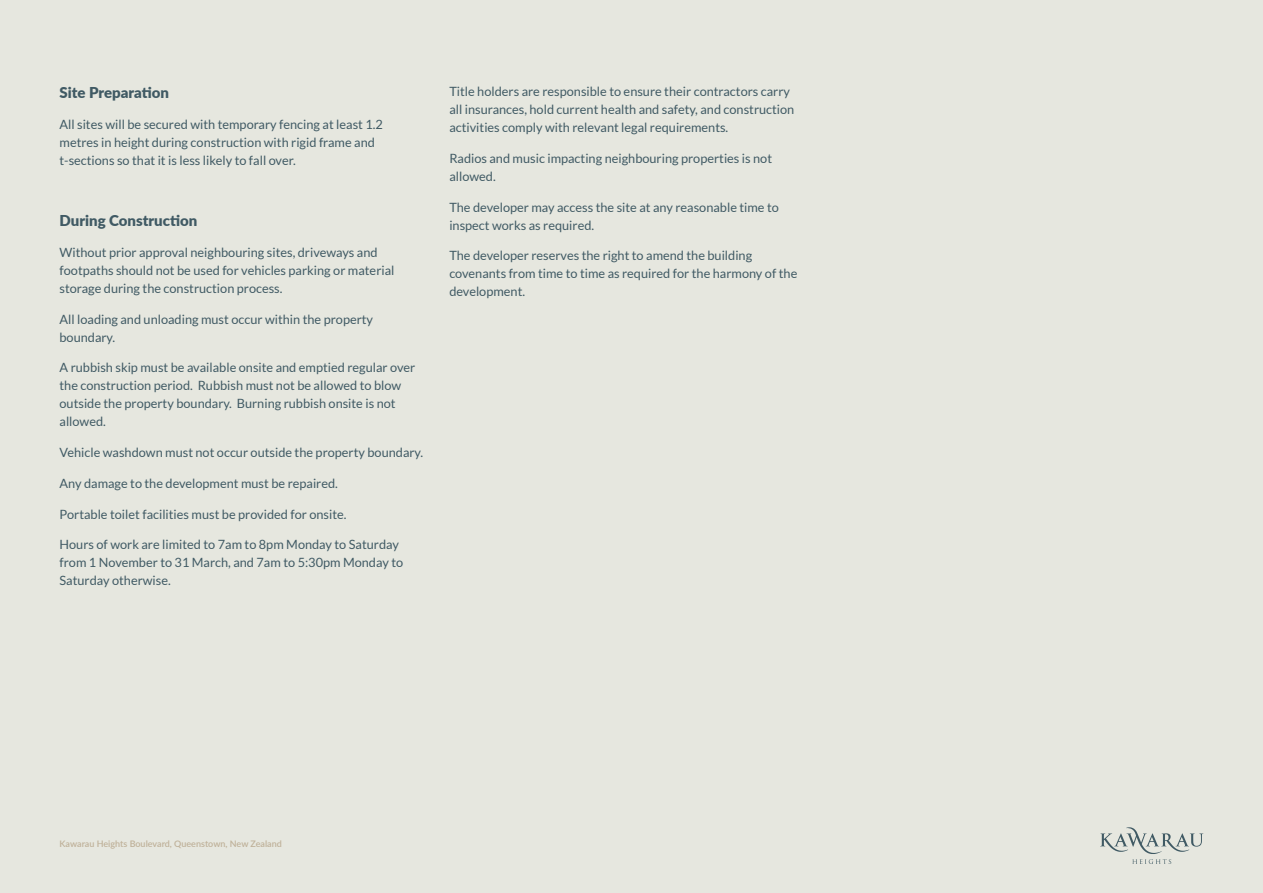
<style>
.page{position:relative;width:1263px;height:893px;background:#e6e7df}
.page>*{position:absolute;margin:0;border:0;box-sizing:border-box;transform-origin:0 0}
.Body{font:900 15px "Lato";color:#405a64}
.Body-2{font:12.75px/18px "Lato";color:#405a64}
.t1{font:600 9px "Lato";color:#bfb199}
</style>
<div class="page">
<svg style="left:1100px;top:827px;width:103px;height:37px"></svg>
<p class="Body" style="left:60px;top:81px;width:111px">Site Preparation</p>
<p class="Body-2" style="left:60px;top:115px;width:325px">All sites will be secured with temporary fencing at least 1.2 metres in height during construction with rigid frame and t-sections so that it is less likely to fall over.</p>
<p class="Body" style="left:60px;top:209px;width:139px">During Construction</p>
<p class="Body-2" style="left:60px;top:243px;width:336px">Without prior approval neighbouring sites, driveways and footpaths should not be used for vehicles parking or material storage during the construction process.</p>
<p class="Body-2" style="left:60px;top:310px;width:315px">All loading and unloading must occur within the property boundary.</p>
<p class="Body-2" style="left:60px;top:359px;width:357px">A rubbish skip must be available onsite and emptied regular over the construction period. Rubbish must not be allowed to blow outside the property boundary. Burning rubbish onsite is not allowed.</p>
<p class="Body-2" style="left:60px;top:443px;width:365px">Vehicle washdown must not occur outside the property boundary.</p>
<p class="Body-2" style="left:60px;top:474px;width:280px">Any damage to the development must be repaired.</p>
<p class="Body-2" style="left:60px;top:505px;width:289px">Portable toilet facilities must be provided for onsite.</p>
<p class="Body-2" style="left:60px;top:536px;width:345px">Hours of work are limited to 7am to 8pm Monday to Saturday from 1 November to 31 March, and 7am to 5:30pm Monday to<br>Saturday otherwise.</p>
<p class="Body-2" style="left:449px;top:82px;width:347px">Title holders are responsible to ensure their contractors carry all insurances, hold current health and safety, and construction activities comply with relevant legal requirements.</p>
<p class="Body-2" style="left:449px;top:149px;width:324px">Radios and music impacting neighbouring properties is not allowed.</p>
<p class="Body-2" style="left:449px;top:198px;width:331px">The developer may access the site at any reasonable time to inspect works as required.</p>
<p class="Body-2" style="left:449px;top:247px;width:349px">The developer reserves the right to amend the building covenants from time to time as required for the harmony of the development.</p>
<p class="t1" style="left:60px;top:837px;width:224px">Kawarau Heights Boulevard, Queenstown, New Zealand</p>
</div>
